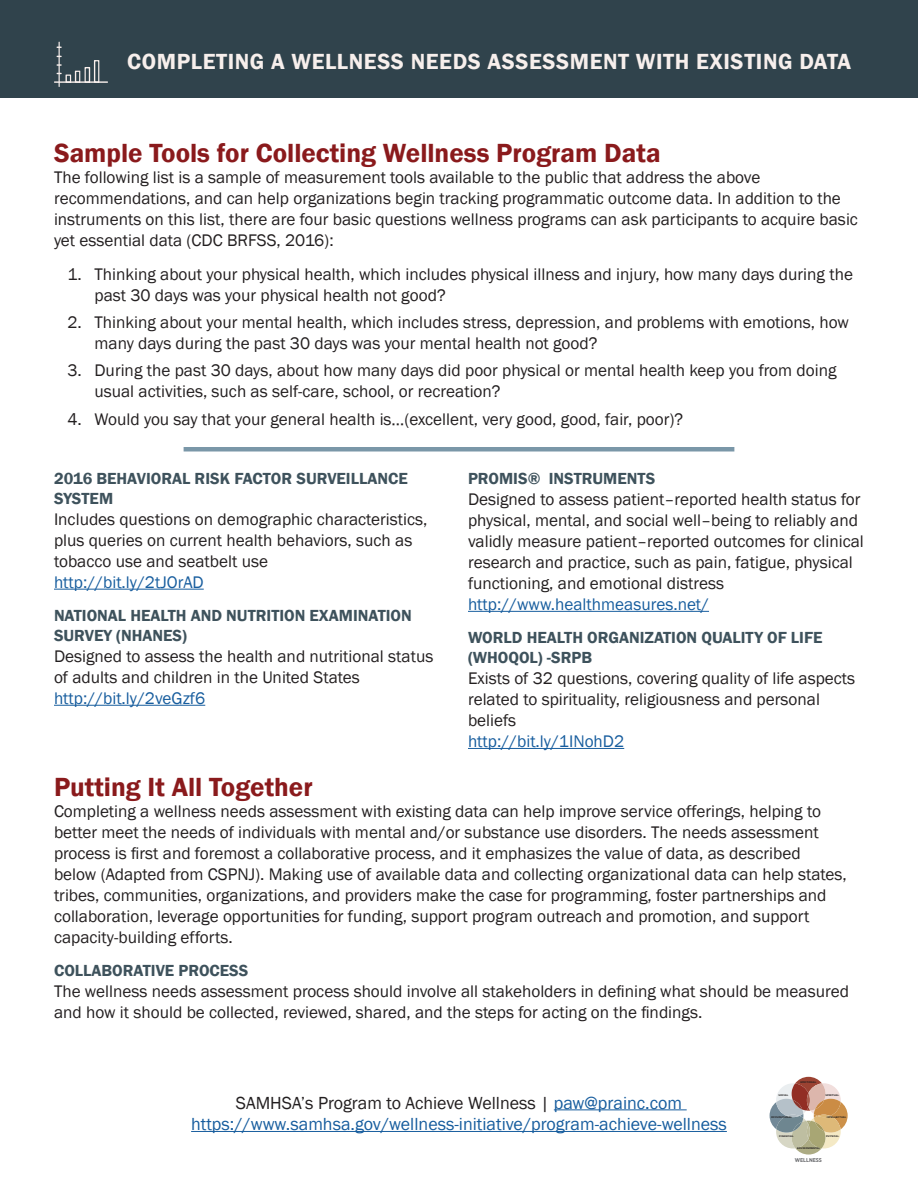
<style>
.page{position:relative;width:918px;height:1188px;background:#fff}
.page>*{position:absolute;margin:0;border:0;box-sizing:border-box;transform-origin:0 0}
.t1{font:600 27px "Franklin Gothic";color:#8a1a1c}
.t2{font:600 22.5px "Franklin Gothic";letter-spacing:.025em;color:#f7efec}
.t3{font:18px/21.6px "Franklin Gothic";color:#175d9e;text-align:center}
.t4{font:17.25px/21px "Franklin Gothic";color:#231f20}
.t5{font:600 16.5px/19.8px "Franklin Gothic";color:#3e525c}
.t6{font:700 5.55px "Gotham Narrow";color:#6c6d70}
.t7{font:700 2.55px "Gotham";color:#211e1e}
.s1{color:#175d9e}
.s2{color:#231f20}
</style>
<div class="page">
<svg style="left:770px;top:1077px;width:78px;height:78px"></svg>
<hr style="left:554px;top:1109px;width:133px;height:1px;background:#175d9e">
<hr style="left:191px;top:1131px;width:536px;height:1px;background:#175d9e">
<div style="left:0;top:0;width:918px;height:98px;background:#30434c"></div>
<svg style="left:54px;top:41px;width:54px;height:46px"></svg>
<hr style="left:54px;top:589px;width:150px;height:1px;background:#175d9e">
<hr style="left:54px;top:705px;width:151px;height:1px;background:#175d9e">
<hr style="left:468px;top:611px;width:241px;height:1px;background:#175d9e">
<hr style="left:468px;top:748px;width:156px;height:1px;background:#175d9e">
<div style="left:184px;top:447px;width:550px;height:5px;background:#7a97a8"></div>
<h2 class="t2" style="left:127px;top:47px;width:726px">COMPLETING A WELLNESS NEEDS ASSESSMENT WITH EXISTING DATA</h2>
<h2 class="t1" style="left:54px;top:136px;width:608px">Sample Tools for Collecting Wellness Program Data</h2>
<p class="t4" style="left:54px;top:167px;width:805px">The following list is a sample of measurement tools available to the public that address the above recommendations, and can help organizations begin tracking programmatic outcome data. In addition to the instruments on this list, there are four basic questions wellness programs can ask participants to acquire basic yet essential data (CDC BRFSS, 2016):</p>
<p class="t4" style="left:95px;top:264px;width:760px;text-indent:-27px">1. Thinking about your physical health, which includes physical illness and injury, how many days during the past 30 days was your physical health not good?</p>
<p class="t4" style="left:95px;top:313px;width:756px;text-indent:-27px">2. Thinking about your mental health, which includes stress, depression, and problems with emotions, how many days during the past 30 days was your mental health not good?</p>
<p class="t4" style="left:95px;top:361px;width:744px;text-indent:-27px">3. During the past 30 days, about how many days did poor physical or mental health keep you from doing usual activities, such as self-care, school, or recreation?</p>
<p class="t4" style="left:68px;top:409px;width:617px">4. Would you say that your general health is…(excellent, very good, good, fair, poor)?</p>
<h3 class="t5" style="left:54px;top:469px;width:355px">2016 BEHAVIORAL RISK FACTOR SURVEILLANCE<br>SYSTEM</h3>
<p class="t4" style="left:54px;top:509px;width:375px">Includes questions on demographic characteristics, plus queries on current health behaviors, such as tobacco use and seatbelt use<br><span class="s1">http://bit.ly/2tJOrAD</span></p>
<h3 class="t5" style="left:54px;top:606px;width:359px">NATIONAL HEALTH AND NUTRITION EXAMINATION<br>SURVEY (NHANES)</h3>
<p class="t4" style="left:54px;top:646px;width:381px">Designed to assess the health and nutritional status of adults and children in the United States <span class="s1">http://bit.ly/2veGzf6</span></p>
<h3 class="t5" style="left:468px;top:469px;width:189px">PROMIS® INSTRUMENTS</h3>
<p class="t4" style="left:468px;top:489px;width:397px">Designed to assess patient–reported health status for physical, mental, and social well–being to reliably and validly measure patient–reported outcomes for clinical research and practice, such as pain, fatigue, physical functioning, and emotional distress <span class="s1">http://www.healthmeasures.net/</span></p>
<h3 class="t5" style="left:468px;top:628px;width:356px">WORLD HEALTH ORGANIZATION QUALITY OF LIFE (WHOQOL) -SRPB</h3>
<p class="t4" style="left:468px;top:668px;width:389px">Exists of 32 questions, covering quality of life aspects related to spirituality, religiousness and personal beliefs<br><span class="s1">http://bit.ly/1INohD2</span></p>
<h2 class="t1" style="left:54px;top:770px;width:260px">Putting It All Together</h2>
<p class="t4" style="left:54px;top:801px;width:794px">Completing a wellness needs assessment with existing data can help improve service offerings, helping to better meet the needs of individuals with mental and/or substance use disorders. The needs assessment process is first and foremost a collaborative process, and it emphasizes the value of data, as described below (Adapted from CSPNJ). Making use of available data and collecting organizational data can help states, tribes, communities, organizations, and providers make the case for programming, foster partnerships and collaboration, leverage opportunities for funding, support program outreach and promotion, and support capacity-building efforts.</p>
<h3 class="t5" style="left:54px;top:961px;width:196px">COLLABORATIVE PROCESS</h3>
<p class="t4" style="left:54px;top:981px;width:797px">The wellness needs assessment process should involve all stakeholders in defining what should be measured and how it should be collected, reviewed, shared, and the steps for acting on the findings.</p>
<p class="t3" style="left:191px;top:1092px;width:537px"><span class="s2">SAMHSA’s Program to Achieve Wellness |</span> paw@prainc.com https://www.samhsa.gov/wellness-initiative/program-achieve-wellness</p>
<p class="t7" style="left:779px;top:1093px;width:11px">SOCIAL</p>
<p class="t7" style="left:771px;top:1115px;width:22px">OCCUPATIONAL</p>
<p class="t7" style="left:800px;top:1081px;width:17px">EMOTIONAL</p>
<p class="t7" style="left:779px;top:1134px;width:16px">FINANCIAL</p>
<p class="t7" style="left:825px;top:1093px;width:15px">SPIRITUAL</p>
<p class="t7" style="left:827px;top:1115px;width:21px">INTELLECTUAL</p>
<p class="t7" style="left:826px;top:1134px;width:14px">PHYSICAL</p>
<p class="t7" style="left:797px;top:1147px;width:24px">ENVIRONMENTAL</p>
<p class="t6" style="left:795px;top:1156px;width:29px">WELLNESS</p>
</div>
